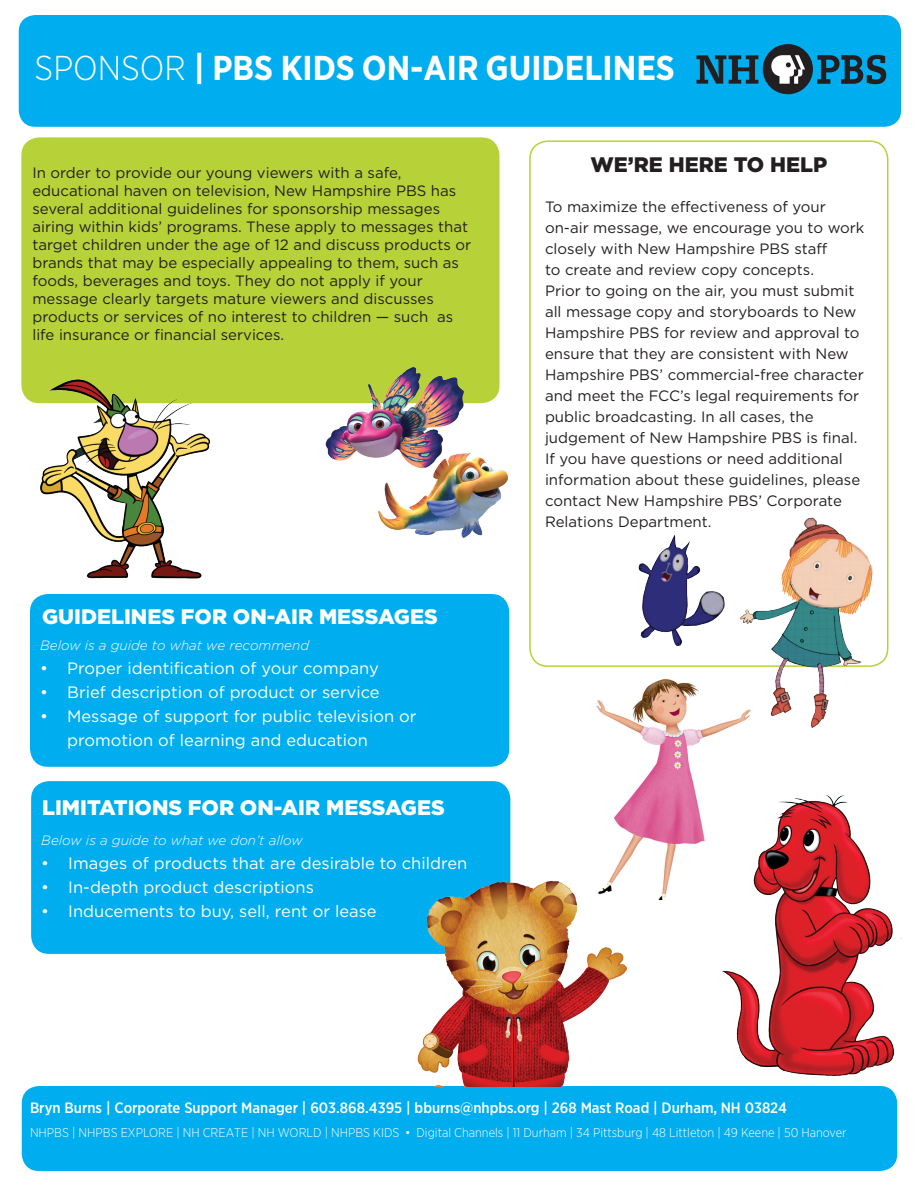
<style>
.page{position:relative;width:918px;height:1188px;background:#fff}
.page>*{position:absolute;margin:0;border:0;box-sizing:border-box;transform-origin:0 0}
.t1{font:700 34.5px "Gotham Narrow";color:#fff}
.t2{font:700 27px "Gotham Narrow";color:#fff}
.t3{font:900 21px "Gotham";color:#fff}
.t4{font:900 21px "Gotham";color:#231f20}
.t5{font:16.5px/24px "Gotham";color:#fff}
.t6{font:15px/21px "Gotham";color:#231f20}
.t7{font:500 15px "Gotham Narrow";color:#fff}
.t8{font:italic 300 13.5px "Gotham";color:#fff}
.t9{font:300 12.75px "Gotham Narrow";color:#fff}
.s1{font-weight:300}
</style>
<div class="page">
<div style="left:22px;top:1086px;width:875px;height:85px;background:#00aeef;border-radius:17px"></div>
<div style="left:21px;top:137px;width:479px;height:266px;background:#b7d139;border-radius:18px"></div>
<div style="left:19px;top:15px;width:882px;height:112px;background:#00aeef;border-radius:17px"></div>
<div style="left:763px;top:44px;width:50px;height:50px;background:#231f20;border-radius:50%"></div>
<svg style="left:771px;top:55px;width:34px;height:29px"></svg>
<svg style="left:817px;top:55px;width:69px;height:29px"></svg>
<svg style="left:697px;top:55px;width:61px;height:29px"></svg>
<div style="left:30px;top:594px;width:479px;height:173px;background:#00aeef;border-radius:18px"></div>
<div style="left:31px;top:781px;width:479px;height:173px;background:#00aeef;border-radius:18px"></div>
<img style="left:596px;top:700px;width:109px;height:199px">
<img style="left:722px;top:795px;width:179px;height:281px">
<img style="left:21px;top:346px;width:276px;height:233px">
<img style="left:418px;top:877px;width:209px;height:209px">
<img style="left:311px;top:353px;width:220px;height:234px">
<img style="left:622px;top:513px;width:267px;height:233px">
<img style="left:534px;top:513px;width:242px;height:167px">
<p class="t1" style="left:34px;top:46px;width:642px"><span class="s1">SPONSOR</span> | PBS KIDS ON-AIR GUIDELINES</p>
<p class="t6" style="left:32px;top:162px;width:371px">In order to provide our young viewers with a safe,</p>
<p class="t6" style="left:32px;top:181px;width:440px;line-height:18px">educational haven on television, New Hampshire PBS has several additional guidelines for sponsorship messages airing within kids’ programs. These apply to messages that target children under the age of 12 and discuss products or brands that may be especially appealing to them, such as foods, beverages and toys. They do not apply if your</p>
<p class="t6" style="left:32px;top:289px;width:423px;line-height:18px">message clearly targets mature viewers and discusses products or services of no interest to children — such as life insurance or financial services.</p>
<p class="t3" style="left:42px;top:604px;width:397px">GUIDELINES FOR ON-AIR MESSAGES</p>
<p class="t8" style="left:40px;top:638px;width:271px">Below is a guide to what we recommend</p>
<p class="t5" style="left:40px;top:656px;width:340px">• Proper identification of your company</p>
<p class="t5" style="left:40px;top:680px;width:341px">• Brief description of product or service</p>
<p class="t5" style="left:67px;top:704px;width:351px;text-indent:-27px">• Message of support for public television or promotion of learning and education</p>
<p class="t3" style="left:42px;top:795px;width:404px">LIMITATIONS FOR ON-AIR MESSAGES</p>
<p class="t8" style="left:41px;top:833px;width:263px">Below is a guide to what we don’t allow</p>
<p class="t5" style="left:41px;top:851px;width:428px">• Images of products that are desirable to children</p>
<p class="t5" style="left:41px;top:875px;width:274px">• In-depth product descriptions</p>
<p class="t5" style="left:41px;top:899px;width:337px">• Inducements to buy, sell, rent or lease</p>
<p class="t2" style="left:42px;top:863px;width:246px">SPONSOR BENEFITS</p>
<p class="t4" style="left:590px;top:153px;width:238px">WE’RE HERE TO HELP</p>
<p class="t6" style="left:545px;top:196px;width:321px">To maximize the effectiveness of your on-air message, we encourage you to work closely with New Hampshire PBS staff</p>
<p class="t6" style="left:545px;top:259px;width:320px">to create and review copy concepts.<br>Prior to going on the air, you must submit all message copy and storyboards to New Hampshire PBS for review and approval to ensure that they are consistent with New Hampshire PBS’ commercial-free character and meet the FCC’s legal requirements for public broadcasting. In all cases, the judgement of New Hampshire PBS is final.<br>If you have questions or need additional information about these guidelines, please contact New Hampshire PBS’ Corporate Relations Department.</p>
<p class="t7" style="left:30px;top:1099px;width:758px">Bryn Burns | Corporate Support Manager | 603.868.4395 | bburns@nhpbs.org | 268 Mast Road | Durham, NH 03824</p>
<p class="t9" style="left:30px;top:1125px;width:818px">NHPBS | NHPBS EXPLORE | NH CREATE | NH WORLD | NHPBS KIDS • Digital Channels | 11 Durham | 34 Pittsburg | 48 Littleton | 49 Keene | 50 Hanover</p>
</div>
